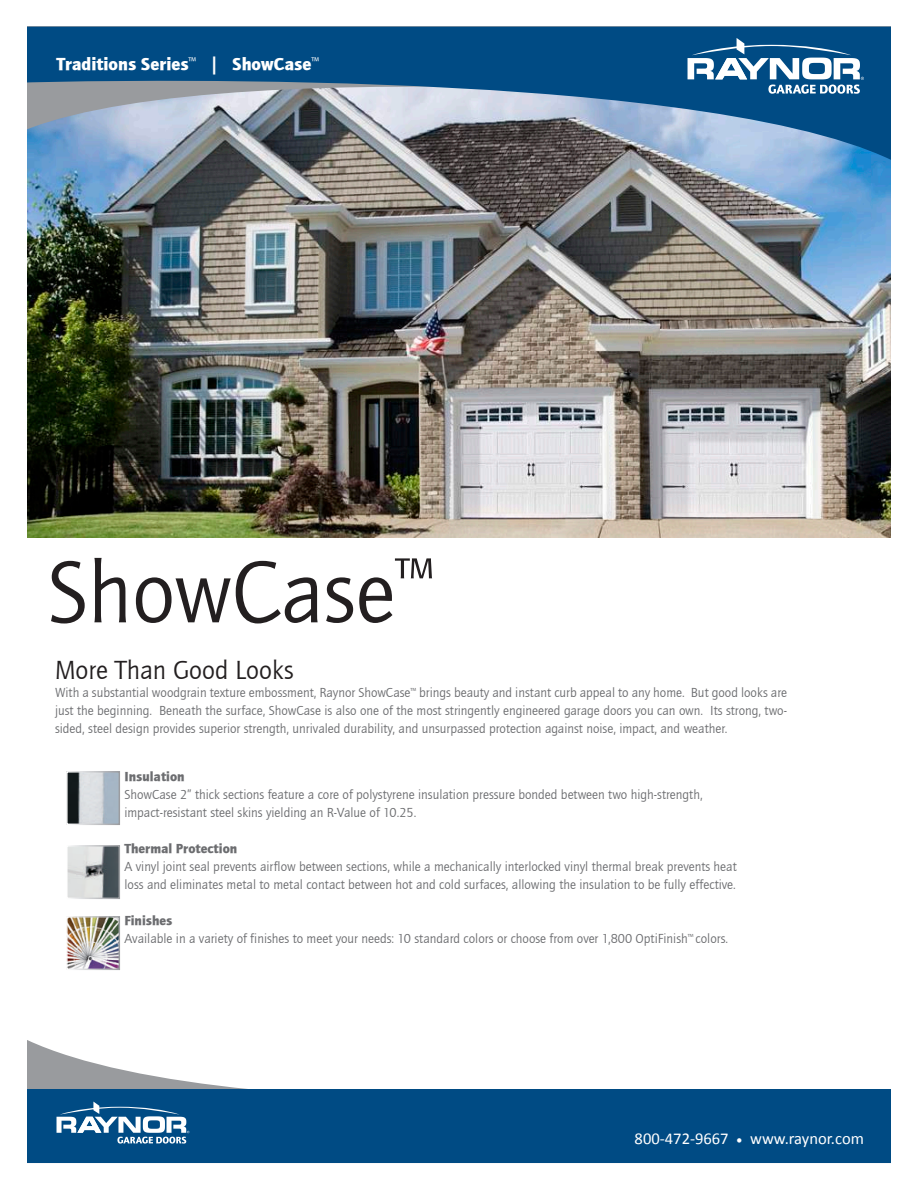
<style>
.page{position:relative;width:918px;height:1188px;background:#fff}
.page>*{position:absolute;margin:0;border:0;box-sizing:border-box;transform-origin:0 0}
.t1{font:90px "Quay Sans ITCTT Book";color:#231f20}
.t2{font:27px "Quay Sans ITCTT Book";color:#231f20}
.t3{font:18px "Quay Sans ITCTT Black";color:#fff}
.t4{font:16.5px "Calibri";color:#fff}
.t5{font:13.5px/18px "Quay Sans ITCTT Book";color:#6c6d70}
.t6{font:13.5px "Quay Sans ITCTT Black";color:#6c6d70}
.s1{font-family:"Minion Pro"}
</style>
<div class="page">
<svg style="left:27px;top:1040px;width:220px;height:49px"></svg>
<div style="left:27px;top:1089px;width:864px;height:74px;background:#004b84"></div>
<svg style="left:57px;top:1102px;width:132px;height:42px"></svg>
<img style="left:27px;top:160px;width:864px;height:377px">
<svg style="left:27px;top:27px;width:864px;height:133px;background:#4c7699"></svg>
<svg style="left:688px;top:38px;width:176px;height:56px"></svg>
<img style="left:69px;top:774px;width:48px;height:48px">
<div style="left:66px;top:771px;width:54px;height:54px;border:2px solid #fff"></div>
<img style="left:69px;top:919px;width:48px;height:48px">
<div style="left:66px;top:916px;width:54px;height:54px;border:2px solid #fff"></div>
<img style="left:69px;top:848px;width:48px;height:48px">
<div style="left:66px;top:845px;width:54px;height:54px;border:2px solid #fff"></div>
<h3 class="t3" style="left:57px;top:53px;width:264px">Traditions Series<sup>™</sup> | ShowCase<sup>™</sup></h3>
<h1 class="t1" style="left:48px;top:543px;width:387px">ShowCase<sup>™</sup></h1>
<h2 class="t2" style="left:55px;top:656px;width:240px">More Than Good Looks</h2>
<p class="t5" style="left:55px;top:684px;width:734px;text-align:justify">With a substantial woodgrain texture embossment, Raynor ShowCase<sup>™</sup> brings beauty and instant curb appeal to any home. But good looks are just the beginning. Beneath the surface, ShowCase is also one of the most stringently engineered garage doors you can own. Its strong, two&shy;sided, steel design provides superior strength, unrivaled durability, and unsurpassed protection against noise, impact, and weather.</p>
<p class="t6" style="left:125px;top:769px;width:62px">Insulation</p>
<p class="t5" style="left:125px;top:786px;width:580px">ShowCase 2” thick sections feature a core of polystyrene insulation pressure bonded between two high-strength, impact-resistant steel skins yielding an R-Value of 10.25.</p>
<p class="t6" style="left:125px;top:841px;width:114px">Thermal Protection</p>
<p class="t5" style="left:125px;top:858px;width:614px">A vinyl joint seal prevents airflow between sections, while a mechanically interlocked vinyl thermal break prevents heat loss and eliminates metal to metal contact between hot and cold surfaces, allowing the insulation to be fully effective.</p>
<p class="t6" style="left:125px;top:913px;width:49px">Finishes</p>
<p class="t5" style="left:125px;top:930px;width:605px">Available in a variety of finishes to meet your needs: 10 standard colors or choose from over 1,800 OptiFinish<sup>™</sup> colors.</p>
<p class="t4" style="left:635px;top:1128px;width:231px">800-472-9667 <span class="s1">•</span> www.raynor.com</p>
</div>
